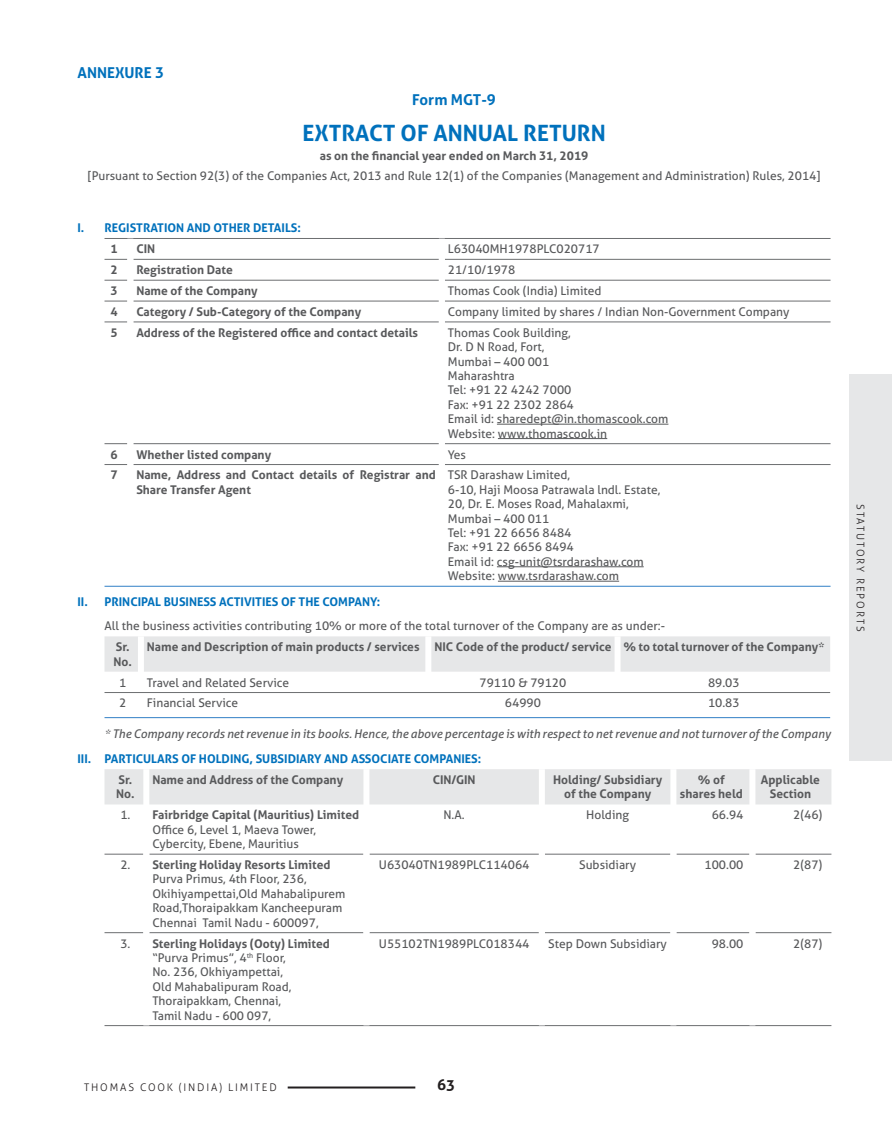
<style>
.page{position:relative;width:892px;height:1135px;background:#fff}
.page>*{position:absolute;margin:0;border:0;box-sizing:border-box;transform-origin:0 0}
.t1{font:700 22.5px "Aller";color:#0071bc}
.t2{font:700 15px "Aller";color:#0071bc}
.t3{font:700 15px "Aller";color:#231f20}
.t4{font:12px/14.4px "Aller";color:#58595b}
.t5{font:700 12px/14.4px "Aller";color:#58595b}
.t6{font:700 12px "Aller";color:#0071bc}
.t7{font:italic 12px "Aller";color:#58595b}
.t8{font:300 10.5px "Aller";letter-spacing:.17em;color:#231f20}
.s1{font-weight:700}
</style>
<div class="page">
<hr style="left:287px;top:1086px;width:128px;height:1px;background:#231f20">
<hr style="left:287px;top:1087px;width:128px;height:1px;background:#231f20">
<div style="left:848px;top:374px;width:43px;height:386px;background:#e6e7e8"></div>
<hr style="left:104px;top:238px;width:726px;height:1px;background:#6c6e70">
<svg style="left:104px;top:259px;width:23px;height:1px"></svg>
<hr style="left:133px;top:259px;width:305px;height:1px;background:#6c6e70">
<hr style="left:444px;top:259px;width:386px;height:1px;background:#6c6e70">
<svg style="left:104px;top:280px;width:23px;height:1px"></svg>
<hr style="left:133px;top:280px;width:305px;height:1px;background:#6c6e70">
<hr style="left:444px;top:280px;width:386px;height:1px;background:#6c6e70">
<svg style="left:104px;top:301px;width:23px;height:1px"></svg>
<hr style="left:133px;top:301px;width:305px;height:1px;background:#6c6e70">
<hr style="left:444px;top:301px;width:386px;height:1px;background:#6c6e70">
<svg style="left:104px;top:321px;width:23px;height:1px"></svg>
<hr style="left:133px;top:321px;width:305px;height:1px;background:#6c6e70">
<hr style="left:444px;top:321px;width:386px;height:1px;background:#6c6e70">
<svg style="left:104px;top:443px;width:23px;height:1px"></svg>
<hr style="left:133px;top:443px;width:305px;height:1px;background:#6c6e70">
<hr style="left:444px;top:443px;width:386px;height:1px;background:#6c6e70">
<svg style="left:104px;top:464px;width:23px;height:1px"></svg>
<hr style="left:133px;top:464px;width:305px;height:1px;background:#6c6e70">
<hr style="left:444px;top:464px;width:386px;height:1px;background:#6c6e70">
<div style="left:127px;top:238px;width:6px;height:21px;background:#fff"></div>
<div style="left:438px;top:238px;width:6px;height:21px;background:#fff"></div>
<hr style="left:104px;top:585px;width:337px;height:1px;background:#498ecc">
<hr style="left:441px;top:585px;width:389px;height:1px;background:#498ecc">
<hr style="left:496px;top:423px;width:172px;height:1px;background:#58595b">
<hr style="left:497px;top:438px;width:110px;height:1px;background:#58595b">
<hr style="left:496px;top:566px;width:147px;height:1px;background:#58595b">
<hr style="left:497px;top:580px;width:121px;height:1px;background:#58595b">
<div style="left:104px;top:636px;width:725px;height:35px;background:#e6e7e8"></div>
<div style="left:138px;top:636px;width:6px;height:35px;background:#fff"></div>
<div style="left:425px;top:636px;width:6px;height:35px;background:#fff"></div>
<div style="left:614px;top:636px;width:6px;height:35px;background:#fff"></div>
<hr style="left:104px;top:692px;width:513px;height:1px;background:#6c6e70">
<hr style="left:617px;top:692px;width:212px;height:1px;background:#6c6e70">
<hr style="left:104px;top:716px;width:513px;height:2px;background:#498ecc">
<hr style="left:617px;top:716px;width:212px;height:2px;background:#498ecc">
<div style="left:104px;top:769px;width:727px;height:35px;background:#e6e7e8"></div>
<hr style="left:104px;top:853px;width:39px;height:1px;background:#6c6e70">
<hr style="left:149px;top:853px;width:214px;height:1px;background:#6c6e70">
<hr style="left:369px;top:853px;width:169px;height:1px;background:#6c6e70">
<hr style="left:544px;top:853px;width:126px;height:1px;background:#6c6e70">
<hr style="left:676px;top:853px;width:73px;height:1px;background:#6c6e70">
<hr style="left:755px;top:853px;width:76px;height:1px;background:#6c6e70">
<hr style="left:104px;top:932px;width:39px;height:1px;background:#6c6e70">
<hr style="left:149px;top:932px;width:214px;height:1px;background:#6c6e70">
<hr style="left:369px;top:932px;width:169px;height:1px;background:#6c6e70">
<hr style="left:544px;top:932px;width:126px;height:1px;background:#6c6e70">
<hr style="left:676px;top:932px;width:73px;height:1px;background:#6c6e70">
<hr style="left:755px;top:932px;width:76px;height:1px;background:#6c6e70">
<hr style="left:104px;top:1024px;width:648px;height:1px;background:#6c6e70">
<hr style="left:752px;top:1024px;width:79px;height:1px;background:#6c6e70">
<div style="left:143px;top:769px;width:6px;height:35px;background:#fff"></div>
<div style="left:363px;top:769px;width:6px;height:35px;background:#fff"></div>
<div style="left:538px;top:769px;width:6px;height:35px;background:#fff"></div>
<div style="left:670px;top:769px;width:6px;height:35px;background:#fff"></div>
<div style="left:749px;top:769px;width:6px;height:35px;background:#fff"></div>
<div style="left:143px;top:932px;width:6px;height:93px;background:#fff"></div>
<div style="left:363px;top:932px;width:6px;height:93px;background:#fff"></div>
<div style="left:538px;top:932px;width:6px;height:93px;background:#fff"></div>
<div style="left:670px;top:932px;width:6px;height:93px;background:#fff"></div>
<div style="left:749px;top:932px;width:6px;height:93px;background:#fff"></div>
<p class="t2" style="left:77px;top:64px;width:88px">ANNEXURE 3</p>
<p class="t2" style="left:412px;top:91px;width:85px">Form MGT-9</p>
<h1 class="t1" style="left:302px;top:120px;width:304px">EXTRACT OF ANNUAL RETURN</h1>
<p class="t5" style="left:319px;top:149px;width:270px">as on the financial year ended on March 31, 2019</p>
<p class="t4" style="left:88px;top:168px;width:733px">[Pursuant to Section 92(3) of the Companies Act, 2013 and Rule 12(1) of the Companies (Management and Administration) Rules, 2014]</p>
<p class="t6" style="left:77px;top:221px;width:225px">I. REGISTRATION AND OTHER DETAILS:</p>
<p class="t5" style="left:110px;top:242px;width:9px">1</p>
<p class="t5" style="left:136px;top:242px;width:20px">CIN</p>
<p class="t4" style="left:447px;top:242px;width:153px">L63040MH1978PLC020717</p>
<p class="t5" style="left:110px;top:263px;width:9px">2</p>
<p class="t5" style="left:136px;top:263px;width:98px">Registration Date</p>
<p class="t4" style="left:447px;top:263px;width:69px">21/10/1978</p>
<p class="t5" style="left:110px;top:283px;width:9px">3</p>
<p class="t5" style="left:136px;top:283px;width:123px">Name of the Company</p>
<p class="t4" style="left:447px;top:283px;width:155px">Thomas Cook (India) Limited</p>
<p class="t5" style="left:110px;top:304px;width:9px">4</p>
<p class="t5" style="left:136px;top:304px;width:226px">Category / Sub-Category of the Company</p>
<p class="t4" style="left:447px;top:304px;width:343px">Company limited by shares / Indian Non-Government Company</p>
<p class="t5" style="left:110px;top:325px;width:9px">5</p>
<p class="t5" style="left:136px;top:325px;width:283px">Address of the Registered office and contact details</p>
<p class="t4" style="left:447px;top:325px;width:222px">Thomas Cook Building,<br>Dr. D N Road, Fort,<br>Mumbai – 400 001<br>Maharashtra<br>Tel: +91 22 4242 7000<br>Fax: +91 22 2302 2864<br>Email id: sharedept@in.thomascook.com<br>Website: www.thomascook.in</p>
<p class="t5" style="left:110px;top:447px;width:9px">6</p>
<p class="t5" style="left:136px;top:447px;width:136px">Whether listed company</p>
<p class="t4" style="left:447px;top:447px;width:20px">Yes</p>
<p class="t5" style="left:110px;top:468px;width:9px">7</p>
<p class="t5" style="left:136px;top:468px;width:301px">Name, Address and Contact details of Registrar and<br>Share Transfer Agent</p>
<p class="t4" style="left:447px;top:468px;width:214px">TSR Darashaw Limited,<br>6-10, Haji Moosa Patrawala lndl. Estate,<br>20, Dr. E. Moses Road, Mahalaxmi,<br>Mumbai – 400 011<br>Tel: +91 22 6656 8484<br>Fax: +91 22 6656 8494<br>Email id: csg-unit@tsrdarashaw.com<br>Website: www.tsrdarashaw.com</p>
<p class="t6" style="left:77px;top:595px;width:304px">II. PRINCIPAL BUSINESS ACTIVITIES OF THE COMPANY:</p>
<p class="t4" style="left:104px;top:619px;width:562px">All the business activities contributing 10% or more of the total turnover of the Company are as under:-</p>
<p class="t5" style="left:113px;top:639px;width:20px">Sr.<br>No.</p>
<p class="t5" style="left:147px;top:639px;width:678px">Name and Description of main products / services NIC Code of the product/ service % to total turnover of the Company*</p>
<p class="t4" style="left:119px;top:675px;width:9px">1</p>
<p class="t4" style="left:147px;top:675px;width:144px">Travel and Related Service</p>
<p class="t4" style="left:479px;top:675px;width:88px">79110 &amp; 79120</p>
<p class="t4" style="left:707px;top:675px;width:33px">89.03</p>
<p class="t4" style="left:119px;top:695px;width:9px">2</p>
<p class="t4" style="left:147px;top:695px;width:93px">Financial Service</p>
<p class="t4" style="left:504px;top:695px;width:37px">64990</p>
<p class="t4" style="left:707px;top:695px;width:33px">10.83</p>
<p class="t7" style="left:104px;top:726px;width:727px">* The Company records net revenue in its books. Hence, the above percentage is with respect to net revenue and not turnover of the Company</p>
<p class="t6" style="left:77px;top:751px;width:405px">III. PARTICULARS OF HOLDING, SUBSIDIARY AND ASSOCIATE COMPANIES:</p>
<p class="t5" style="left:116px;top:772px;width:20px">Sr.<br>No.</p>
<p class="t5" style="left:152px;top:772px;width:192px">Name and Address of the Company</p>
<p class="t5" style="left:432px;top:772px;width:44px">CIN/GIN</p>
<p class="t5" style="left:552px;top:772px;width:111px;text-align:center">Holding/ Subsidiary of the Company</p>
<p class="t5" style="left:679px;top:772px;width:65px;text-align:center">% of shares held</p>
<p class="t5" style="left:760px;top:772px;width:61px;text-align:center">Applicable<br>Section</p>
<p class="t4" style="left:152px;top:807px;width:208px;text-indent:-32px">1. <span class="s1">Fairbridge Capital (Mauritius) Limited<br></span>Office 6, Level 1, Maeva Tower,<br>Cybercity, Ebene, Mauritius</p>
<p class="t4" style="left:443px;top:807px;width:23px">N.A.</p>
<p class="t4" style="left:586px;top:807px;width:44px">Holding</p>
<p class="t4" style="left:711px;top:807px;width:33px">66.94</p>
<p class="t4" style="left:792px;top:807px;width:31px">2(46)</p>
<p class="t4" style="left:152px;top:857px;width:194px;text-indent:-32px">2. <span class="s1">Sterling Holiday Resorts Limited </span>Purva Primus, 4th Floor, 236, Okihiyampettai,Old Mahabalipurem Road,Thoraipakkam Kancheepuram Chennai Tamil Nadu - 600097,</p>
<p class="t4" style="left:378px;top:857px;width:152px">U63040TN1989PLC114064</p>
<p class="t4" style="left:579px;top:857px;width:58px">Subsidiary</p>
<p class="t4" style="left:704px;top:857px;width:40px">100.00</p>
<p class="t4" style="left:792px;top:857px;width:31px">2(87)</p>
<p class="t4" style="left:152px;top:935px;width:179px;text-indent:-32px">3. <span class="s1">Sterling Holidays (Ooty) Limited </span>“Purva Primus”, 4<sup>th</sup> Floor,<br>No. 236, Okhiyampettai,<br>Old Mahabalipuram Road,<br>Thoraipakkam, Chennai,<br>Tamil Nadu - 600 097,</p>
<p class="t4" style="left:378px;top:935px;width:152px">U55102TN1989PLC018344</p>
<p class="t4" style="left:548px;top:935px;width:120px">Step Down Subsidiary</p>
<p class="t4" style="left:711px;top:935px;width:33px">98.00</p>
<p class="t4" style="left:792px;top:935px;width:31px">2(87)</p>
<p class="t8" style="left:84px;top:1081px;width:194px">THOMAS COOK (INDIA) LIMITED</p>
<p class="t3" style="left:437px;top:1075px;width:19px">63</p>
<p class="t8" style="left:866px;top:504px;width:129px;rotate:90deg">STATUTORY REPORTS</p>
</div>
